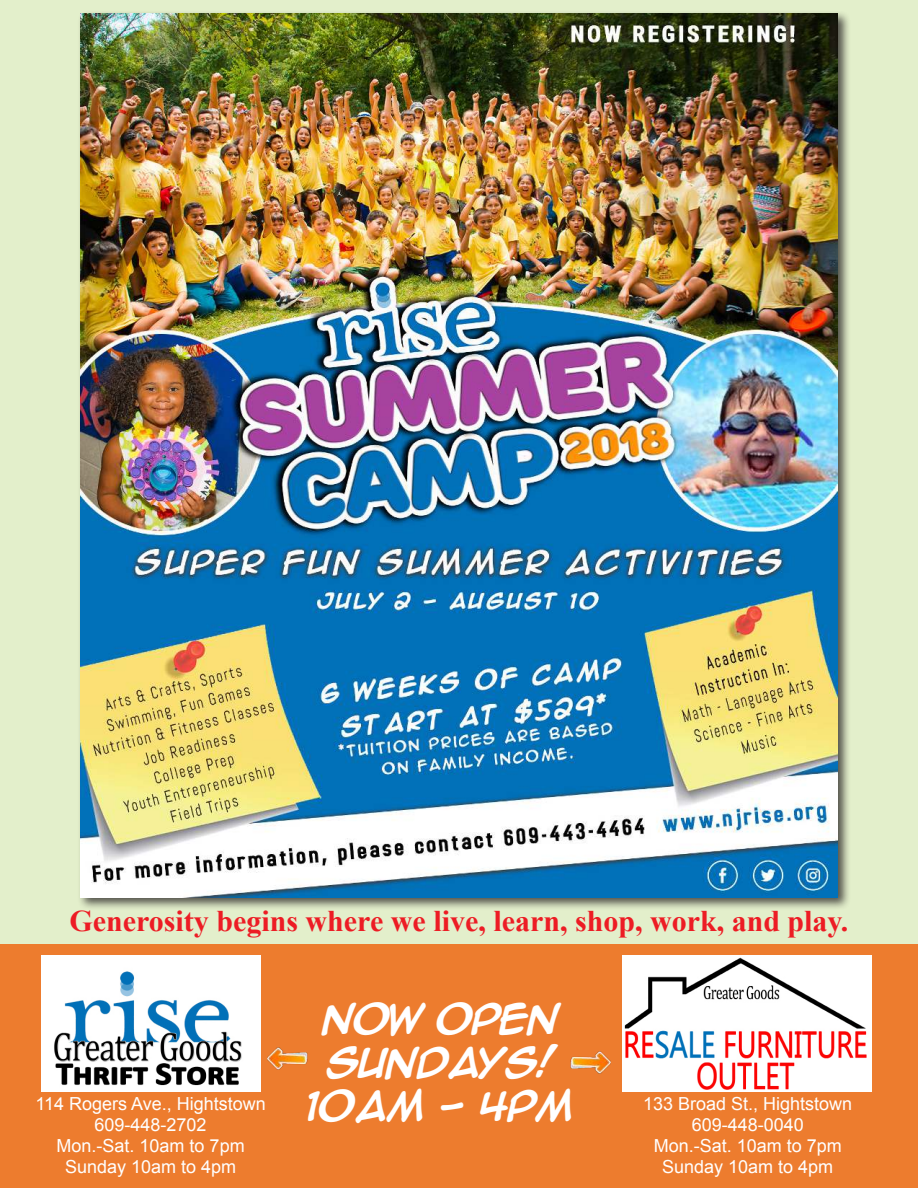
<style>
.page{position:relative;width:918px;height:1188px;background:#fff}
.page>*{position:absolute;margin:0;border:0;box-sizing:border-box;transform-origin:0 0}
.t1{font:700 34.2px/43.5px "Anime Ace";letter-spacing:-.04em;color:#fff;text-align:center}
.t2{font:700 30px "Times New Roman";color:#ed1c24}
.t3{font:18px/21px "Arial";color:#fff;text-align:center}
</style>
<div class="page">
<div style="left:0;top:0;width:918px;height:946px;background:#e3efcb"></div>
<div style="left:77px;top:10px;width:774px;height:900px;background:#231f20;opacity:.75"></div>
<img style="left:80px;top:14px;width:758px;height:884px">
<div style="left:0;top:945px;width:918px;height:243px;background:#ed7c2e"></div>
<img style="left:41px;top:955px;width:219px;height:137px">
<img style="left:623px;top:955px;width:249px;height:137px">
<img style="left:570px;top:1052px;width:41px;height:22px">
<img style="left:267px;top:1048px;width:40px;height:22px">
<h2 class="t2" style="left:70px;top:910px;width:780px">Generosity begins where we live, learn, shop, work, and play.</h2>
<h1 class="t1" style="left:307px;top:997px;width:269px">NOW OPEN<br>SUNDAYS!<br>10AM - 4PM</h1>
<p class="t3" style="left:35px;top:1094px;width:232px">114 Rogers Ave., Hightstown<br>609-448-2702<br>Mon.-Sat. 10am to 7pm<br>Sunday 10am to 4pm</p>
<p class="t3" style="left:643px;top:1094px;width:211px">133 Broad St., Hightstown<br>609-448-0040<br>Mon.-Sat. 10am to 7pm<br>Sunday 10am to 4pm</p>
</div>
